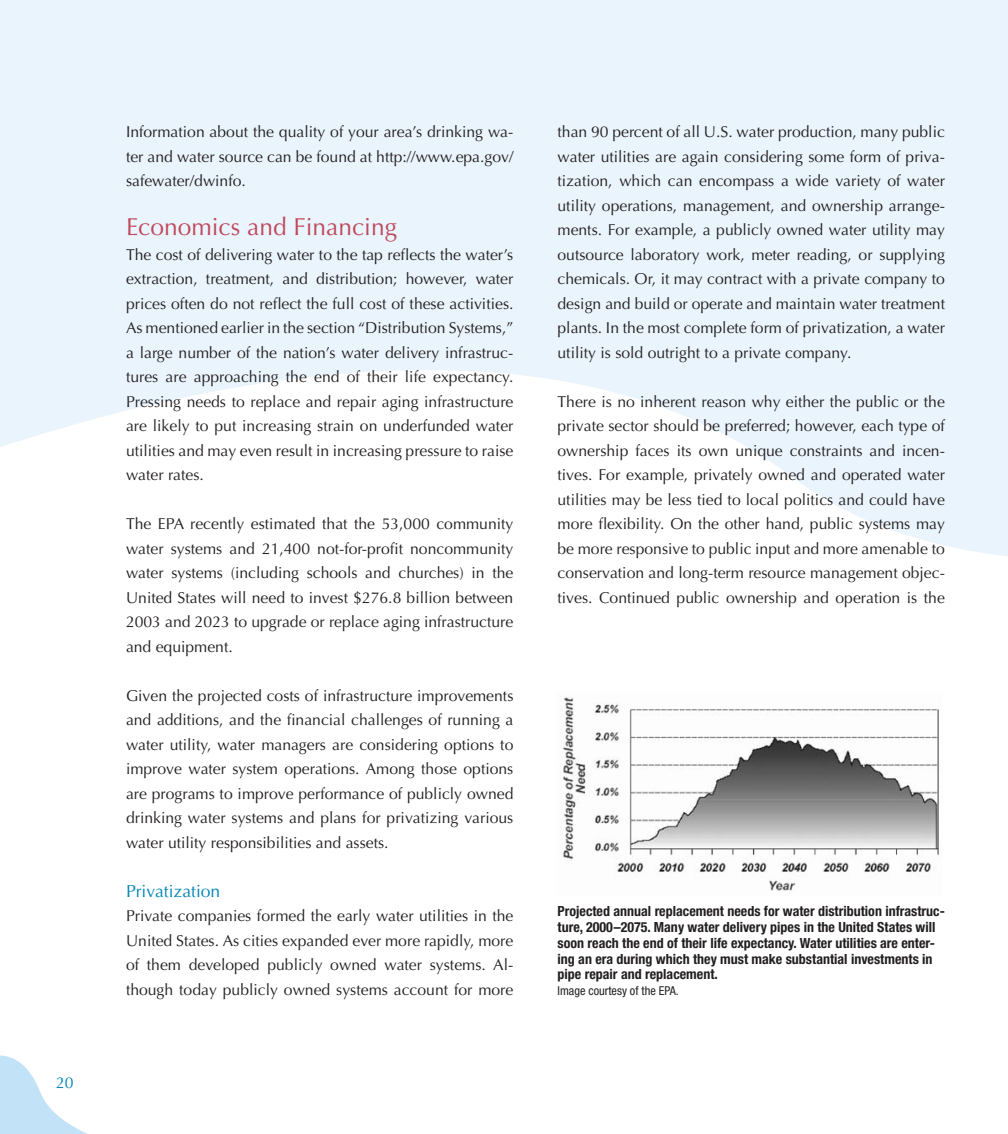
<style>
.page{position:relative;width:1008px;height:1134px;background:#fff}
.page>*{position:absolute;margin:0;border:0;box-sizing:border-box;transform-origin:0 0}
.t1{font:24.5px "Optima";color:#bf485b}
.t2{font:17.5px "Optima";color:#0085b6}
.t3{font:15.75px/24.5px "Optima";color:#231f20;text-align:justify}
.t4{font:15.75px "Optima";color:#0085b6}
.t5{font:700 condensed 14px/15.8px "Helvetica Neue";color:#231f20}
.t6{font:condensed 12.25px "Helvetica Neue";color:#231f20}
</style>
<div class="page">
<svg style="left:0;top:1055px;width:88px;height:79px"></svg>
<svg style="left:0;top:0;width:1008px;height:556px;fill:#eaf4fc"></svg>
<img style="left:563px;top:697px;width:376px;height:194px">
<p class="t4" style="left:56px;top:1073px;width:19px">20</p>
<p class="t3" style="left:126px;top:120px;width:389px">Information about the quality of your area’s drinking wa&shy;ter and water source can be found at http://www.epa.gov/ safewater/dwinfo.</p>
<h1 class="t1" style="left:126px;top:213px;width:272px">Economics and Financing</h1>
<p class="t3" style="left:126px;top:243px;width:389px">The cost of delivering water to the tap reflects the water’s extraction, treatment, and distribution; however, water prices often do not reflect the full cost of these activities.<br>As mentioned earlier in the section “Distribution Systems,” a large number of the nation’s water delivery infrastruc&shy;tures are approaching the end of their life expectancy.<br>Pressing needs to replace and repair aging infrastructure are likely to put increasing strain on underfunded water utilities and may even result in increasing pressure to raise water rates.</p>
<p class="t3" style="left:126px;top:512px;width:389px">The EPA recently estimated that the 53,000 community water systems and 21,400 not-for-profit noncommunity water systems (including schools and churches) in the United States will need to invest $276.8 billion between 2003 and 2023 to upgrade or replace aging infrastructure and equipment.</p>
<p class="t3" style="left:126px;top:684px;width:389px">Given the projected costs of infrastructure improvements and additions, and the financial challenges of running a water utility, water managers are considering options to improve water system operations. Among those options are programs to improve performance of publicly owned drinking water systems and plans for privatizing various water utility responsibilities and assets.</p>
<p class="t2" style="left:126px;top:881px;width:96px">Privatization</p>
<p class="t3" style="left:126px;top:904px;width:389px">Private companies formed the early water utilities in the United States. As cities expanded ever more rapidly, more of them developed publicly owned water systems. Al&shy;though today publicly owned systems account for more</p>
<p class="t5" style="left:558px;top:903px;width:389px">Projected annual replacement needs for water distribution infrastruc&shy;ture, 2000–2075. Many water delivery pipes in the United States will soon reach the end of their life expectancy. Water utilities are enter&shy;ing an era during which they must make substantial investments in pipe repair and replacement.</p>
<p class="t3" style="left:558px;top:120px;width:389px">than 90 percent of all U.S. water production, many public water utilities are again considering some form of priva&shy;tization, which can encompass a wide variety of water utility operations, management, and ownership arrange&shy;ments. For example, a publicly owned water utility may outsource laboratory work, meter reading, or supplying chemicals. Or, it may contract with a private company to design and build or operate and maintain water treatment plants. In the most complete form of privatization, a water utility is sold outright to a private company.</p>
<p class="t3" style="left:558px;top:390px;width:389px">There is no inherent reason why either the public or the private sector should be preferred; however, each type of ownership faces its own unique constraints and incen&shy;tives. For example, privately owned and operated water utilities may be less tied to local politics and could have more flexibility. On the other hand, public systems may be more responsive to public input and more amenable to conservation and long-term resource management objec&shy;tives. Continued public ownership and operation is the</p>
<p class="t6" style="left:558px;top:984px;width:123px">Image courtesy of the EPA.</p>
</div>
